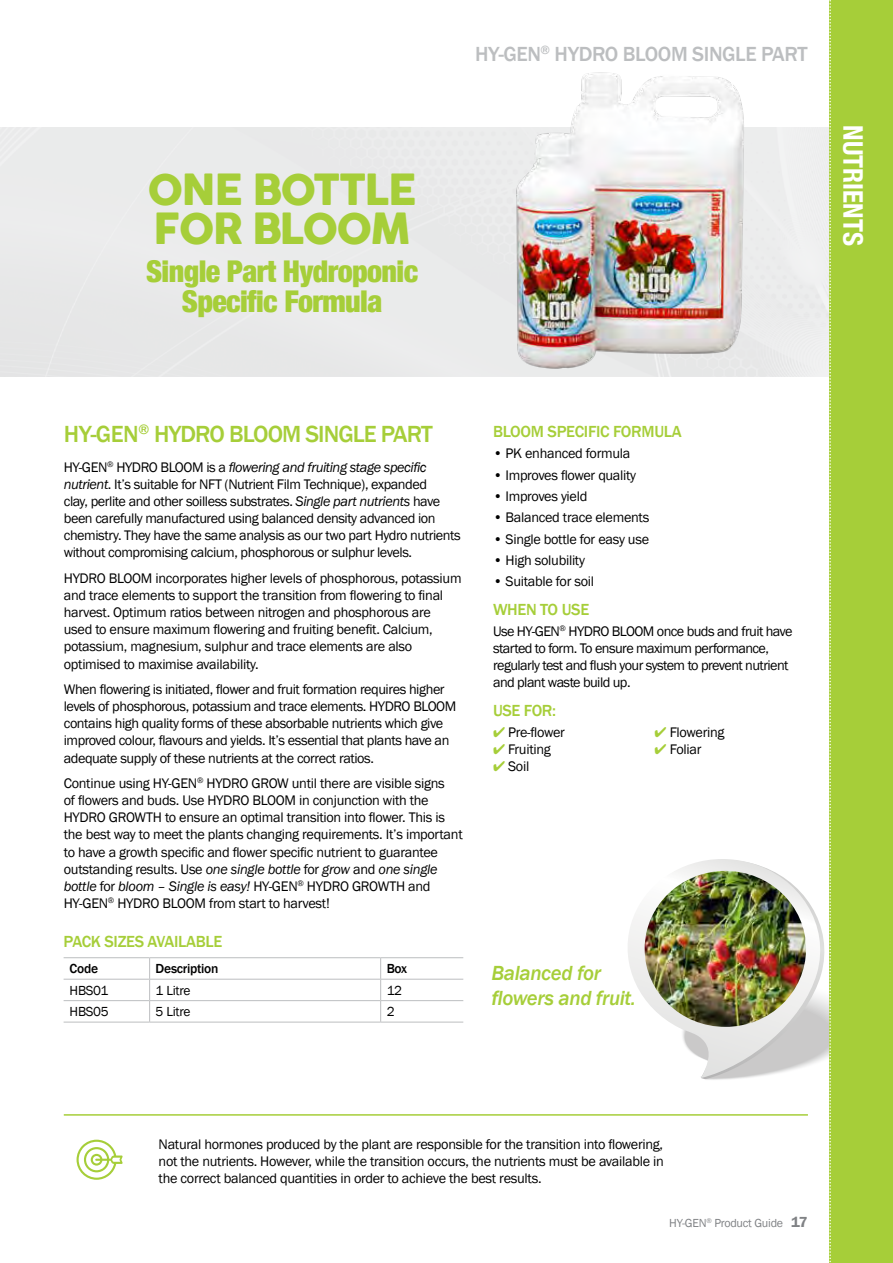
<style>
.page{position:relative;width:893px;height:1263px;background:#fff}
.page>*{position:absolute;margin:0;border:0;box-sizing:border-box;transform-origin:0 0}
.t1{font:42px/39px "Cocogoose";letter-spacing:-.04em;color:#a6ce39}
.t2{font:900 condensed 30px/30px "Helvetica Neue";letter-spacing:-.02em;color:#a6ce39;text-align:center}
.t3{font:700 condensed 27px "Helvetica Neue";color:#fff}
.t4{font:500 24px "Franklin Gothic";letter-spacing:-.04em;color:#a6ce39}
.t5{font:500 21px "Franklin Gothic";letter-spacing:-.02em;color:#bcbec0}
.t6{font:italic 500 21px/25.2px "Franklin Gothic";letter-spacing:-.02em;color:#a6ce39}
.t7{font:500 16.5px "Franklin Gothic";letter-spacing:-.02em;color:#a6ce39}
.t8{font:14.25px/17.1px "Franklin Gothic";letter-spacing:-.03em;color:#000}
.t9{font:13.5px "Franklin Gothic";letter-spacing:-.02em;color:#000}
.t10{font:500 13.5px "Franklin Gothic";letter-spacing:-.02em;color:#000}
.t11{font:12px "Franklin Gothic";letter-spacing:-.02em;color:#808285}
.s1{font-style:italic}
.s2{color:#a6ce39}
.s3{font-weight:600;font-size:15px}
</style>
<div class="page">
<svg style="left:628px;top:868px;width:53px;height:161px"></svg>
<img style="left:645px;top:871px;width:36px;height:156px">
<div style="left:0;top:128px;width:893px;height:248px;background:#eaebeb"></div>
<div style="left:829px;top:0;width:64px;height:1263px;background:#a6ce39"></div>
<svg style="left:681px;top:0;width:150px;height:1263px"></svg>
<hr style="left:64px;top:1114px;width:744px;height:2px;background:#a6ce39">
<svg style="left:77px;top:1140px;width:46px;height:40px"></svg>
<hr style="left:64px;top:957px;width:86px;height:1px;background:#bcbec0">
<hr style="left:150px;top:957px;width:231px;height:1px;background:#bcbec0">
<hr style="left:381px;top:957px;width:82px;height:1px;background:#bcbec0">
<hr style="left:64px;top:979px;width:86px;height:1px;background:#bcbec0">
<hr style="left:150px;top:979px;width:231px;height:1px;background:#bcbec0">
<hr style="left:381px;top:979px;width:82px;height:1px;background:#bcbec0">
<hr style="left:64px;top:1000px;width:86px;height:1px;background:#bcbec0">
<hr style="left:150px;top:1000px;width:231px;height:1px;background:#bcbec0">
<svg style="left:149px;top:958px;width:1px;height:64px"></svg>
<hr style="left:381px;top:1000px;width:82px;height:1px;background:#bcbec0">
<svg style="left:380px;top:958px;width:1px;height:64px"></svg>
<hr style="left:64px;top:1022px;width:86px;height:1px;background:#bcbec0">
<hr style="left:150px;top:1022px;width:231px;height:1px;background:#bcbec0">
<hr style="left:381px;top:1022px;width:82px;height:1px;background:#bcbec0">
<img style="left:500px;top:64px;width:295px;height:319px">
<h1 class="t1" style="left:148px;top:172px;width:271px">ONE BOTTLE<br>FOR BLOOM</h1>
<h2 class="t2" style="left:146px;top:255px;width:273px">Single Part Hydroponic<br>Specific Formula</h2>
<h3 class="t5" style="left:475px;top:41px;width:334px">HY-GEN<sup>®</sup> HYDRO BLOOM SINGLE PART</h3>
<h3 class="t3" style="left:875px;top:125px;width:122px;rotate:90deg">NUTRIENTS</h3>
<h3 class="t4" style="left:64px;top:419px;width:370px">HY-GEN<sup>®</sup> HYDRO BLOOM SINGLE PART</h3>
<p class="t8" style="left:64px;top:459px;width:398px">HY-GEN<sup>®</sup> HYDRO BLOOM is a <span class="s1">flowering and fruiting stage specific nutrient</span>. It’s suitable for NFT (Nutrient Film Technique), expanded<br>clay, perlite and other soilless substrates. <span class="s1">Single part nutrients</span> have been carefully manufactured using balanced density advanced ion chemistry. They have the same analysis as our two part Hydro nutrients without compromising calcium, phosphorous or sulphur levels.</p>
<p class="t8" style="left:64px;top:570px;width:399px">HYDRO BLOOM incorporates higher levels of phosphorous, potassium and trace elements to support the transition from flowering to final harvest. Optimum ratios between nitrogen and phosphorous are used to ensure maximum flowering and fruiting benefit. Calcium, potassium, magnesium, sulphur and trace elements are also optimised to maximise availability.</p>
<p class="t8" style="left:64px;top:681px;width:394px">When flowering is initiated, flower and fruit formation requires higher levels of phosphorous, potassium and trace elements. HYDRO BLOOM contains high quality forms of these absorbable nutrients which give improved colour, flavours and yields. It’s essential that plants have an adequate supply of these nutrients at the correct ratios.</p>
<p class="t8" style="left:64px;top:775px;width:400px">Continue using HY-GEN<sup>®</sup> HYDRO GROW until there are visible signs<br>of flowers and buds. Use HYDRO BLOOM in conjunction with the HYDRO GROWTH to ensure an optimal transition into flower. This is the best way to meet the plants changing requirements. It’s important to have a growth specific and flower specific nutrient to guarantee outstanding results. Use <span class="s1">one single bottle</span> for <span class="s1">grow</span> and <span class="s1">one single bottle</span> for <span class="s1">bloom</span> – <span class="s1">Single is easy!</span> HY-GEN<sup>®</sup> HYDRO GROWTH and HY-GEN<sup>®</sup> HYDRO BLOOM from start to harvest!</p>
<p class="t7" style="left:64px;top:931px;width:160px">PACK SIZES AVAILABLE</p>
<p class="t10" style="left:70px;top:960px;width:30px">Code</p>
<p class="t10" style="left:156px;top:960px;width:64px">Description</p>
<p class="t10" style="left:387px;top:960px;width:22px">Box</p>
<p class="t9" style="left:70px;top:982px;width:40px">HBS01</p>
<p class="t9" style="left:156px;top:982px;width:37px">1 Litre</p>
<p class="t9" style="left:387px;top:982px;width:17px">12</p>
<p class="t9" style="left:70px;top:1003px;width:41px">HBS05</p>
<p class="t9" style="left:156px;top:1003px;width:37px">5 Litre</p>
<p class="t9" style="left:387px;top:1003px;width:9px">2</p>
<p class="t7" style="left:493px;top:421px;width:190px">BLOOM SPECIFIC FORMULA</p>
<p class="t8" style="left:493px;top:445px;width:139px">• PK enhanced formula</p>
<p class="t8" style="left:493px;top:466px;width:145px">• Improves flower quality</p>
<p class="t8" style="left:493px;top:488px;width:96px">• Improves yield</p>
<p class="t8" style="left:493px;top:509px;width:158px">• Balanced trace elements</p>
<p class="t8" style="left:493px;top:530px;width:158px">• Single bottle for easy use</p>
<p class="t8" style="left:493px;top:552px;width:93px">• High solubility</p>
<p class="t8" style="left:493px;top:573px;width:103px">• Suitable for soil</p>
<p class="t7" style="left:493px;top:599px;width:98px">WHEN TO USE</p>
<p class="t8" style="left:493px;top:623px;width:301px">Use HY-GEN<sup>®</sup> HYDRO BLOOM once buds and fruit have started to form. To ensure maximum performance, regularly test and flush your system to prevent nutrient and plant waste build up.</p>
<p class="t7" style="left:493px;top:700px;width:65px">USE FOR:</p>
<p class="t8" style="left:493px;top:724px;width:73px"><span class="s2">✔</span> Pre-flower</p>
<p class="t8" style="left:655px;top:724px;width:71px"><span class="s2">✔</span> Flowering</p>
<p class="t8" style="left:493px;top:741px;width:59px"><span class="s2">✔</span> Fruiting</p>
<p class="t8" style="left:655px;top:741px;width:48px"><span class="s2">✔</span> Foliar</p>
<p class="t8" style="left:493px;top:758px;width:38px"><span class="s2">✔</span> Soil</p>
<h3 class="t6" style="left:491px;top:961px;width:146px">Balanced for flowers and fruit.</h3>
<p class="t8" style="left:159px;top:1136px;width:507px;text-align:justify">Natural hormones produced by the plant are responsible for the transition into flowering, not the nutrients. However, while the transition occurs, the nutrients must be available in the correct balanced quantities in order to achieve the best results.</p>
<p class="t11" style="left:669px;top:1215px;width:140px">HY-GEN<sup>®</sup> Product Guide <span class="s3">17</span></p>
</div>
